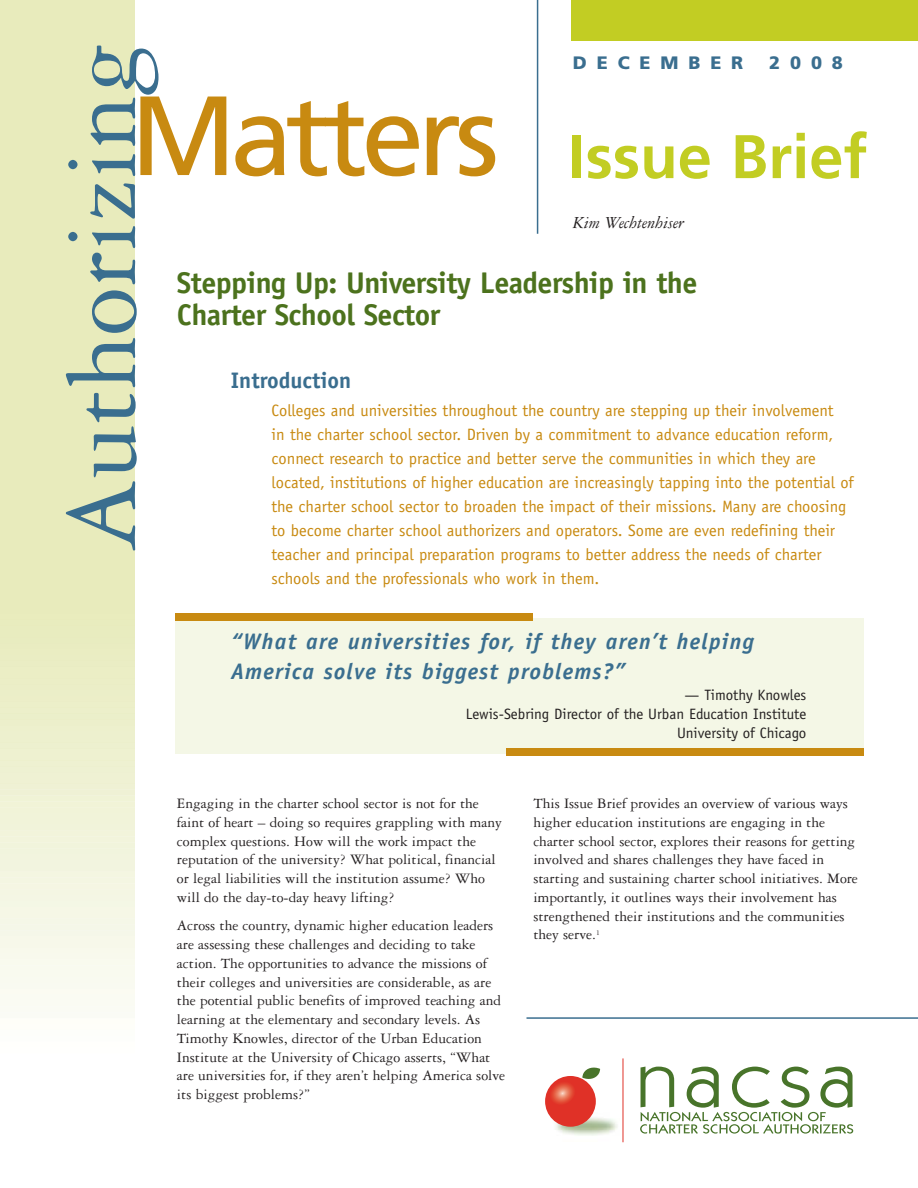
<style>
.page{position:relative;width:918px;height:1188px;background:#fff}
.page>*{position:absolute;margin:0;border:0;box-sizing:border-box;transform-origin:0 0}
.t1{font:108px "Garamond Three";color:#3a6e8f}
.t2{font:700 61.5px "Frutiger";color:#c2cd23}
.t3{font:700 30px/31.5px "Officina Sans";letter-spacing:-.02em;color:#4c721d}
.t4{font:italic 700 22.5px/30px "Officina Sans";letter-spacing:.055em;color:#3a6e8f}
.t5{font:700 22.5px "Officina Sans";color:#3a6e8f}
.t6{font:18px "Garamond Three Italic Os F";color:#231f20}
.t7{font:900 18px "Frutiger";letter-spacing:.55em;color:#3a6e8f}
.t8{font:16.5px/24px "Officina Sans";color:#c88a11}
.t9{font:15.3px/18.8px "Garamond Three";color:#231f20}
.t10{font:15px/18.6px "Officina Sans";color:#231f20;text-align:right}
.s1{font-weight:400;font-size:112.5px;color:#c88a11}
</style>
<div class="page">
<div style="left:0;top:0;width:135px;height:787px;background:#e8ebbc"></div>
<hr style="left:0;top:639px;width:135px;height:3px;background:#e8ecc0">
<hr style="left:0;top:644px;width:135px;height:4px;background:#e9ecc1">
<hr style="left:0;top:650px;width:135px;height:4px;background:#eaedc2">
<hr style="left:0;top:656px;width:135px;height:4px;background:#eaedc3">
<hr style="left:0;top:662px;width:135px;height:3px;background:#eaedc4">
<hr style="left:0;top:668px;width:135px;height:3px;background:#ebeec5">
<hr style="left:0;top:674px;width:135px;height:3px;background:#ebeec5">
<hr style="left:0;top:680px;width:135px;height:3px;background:#ebeec6">
<hr style="left:0;top:686px;width:135px;height:3px;background:#ebeec7">
<hr style="left:0;top:691px;width:135px;height:4px;background:#ebeec8">
<hr style="left:0;top:697px;width:135px;height:4px;background:#eceec8">
<hr style="left:0;top:703px;width:135px;height:3px;background:#ecefc9">
<hr style="left:0;top:709px;width:135px;height:3px;background:#ecefca">
<hr style="left:0;top:715px;width:135px;height:3px;background:#ebefca">
<hr style="left:0;top:721px;width:135px;height:3px;background:#ecefcb">
<hr style="left:0;top:727px;width:135px;height:3px;background:#edf0cd">
<hr style="left:0;top:732px;width:135px;height:4px;background:#edf0ce">
<hr style="left:0;top:738px;width:135px;height:4px;background:#edf0ce">
<hr style="left:0;top:744px;width:135px;height:3px;background:#edf0cf">
<hr style="left:0;top:750px;width:135px;height:3px;background:#eef1d0">
<hr style="left:0;top:756px;width:135px;height:3px;background:#eef1d0">
<hr style="left:0;top:762px;width:135px;height:3px;background:#eef1d1">
<hr style="left:0;top:768px;width:135px;height:3px;background:#eef1d2">
<hr style="left:0;top:773px;width:135px;height:4px;background:#eff1d3">
<hr style="left:0;top:779px;width:135px;height:4px;background:#eff1d3">
<hr style="left:0;top:785px;width:135px;height:3px;background:#eff1d4">
<hr style="left:0;top:791px;width:135px;height:3px;background:#eff1d5">
<hr style="left:0;top:797px;width:135px;height:3px;background:#f0f3d6">
<hr style="left:0;top:803px;width:135px;height:3px;background:#f1f3d7">
<hr style="left:0;top:809px;width:135px;height:3px;background:#f1f3d8">
<hr style="left:0;top:814px;width:135px;height:4px;background:#f1f3d9">
<hr style="left:0;top:820px;width:135px;height:4px;background:#f1f3d9">
<hr style="left:0;top:826px;width:135px;height:3px;background:#f1f3da">
<hr style="left:0;top:832px;width:135px;height:3px;background:#f2f4db">
<hr style="left:0;top:838px;width:135px;height:3px;background:#f2f4dc">
<hr style="left:0;top:844px;width:135px;height:3px;background:#f1f4dc">
<hr style="left:0;top:850px;width:135px;height:3px;background:#f1f4dd">
<hr style="left:0;top:855px;width:135px;height:4px;background:#f2f4de">
<hr style="left:0;top:861px;width:135px;height:4px;background:#f2f4df">
<hr style="left:0;top:867px;width:135px;height:3px;background:#f2f4df">
<hr style="left:0;top:873px;width:135px;height:3px;background:#f4f6e1">
<hr style="left:0;top:879px;width:135px;height:3px;background:#f4f6e2">
<hr style="left:0;top:885px;width:135px;height:3px;background:#f5f6e3">
<hr style="left:0;top:891px;width:135px;height:3px;background:#f4f6e3">
<hr style="left:0;top:896px;width:135px;height:4px;background:#f4f6e4">
<hr style="left:0;top:902px;width:135px;height:4px;background:#f4f7e5">
<hr style="left:0;top:908px;width:135px;height:3px;background:#f6f7e6">
<hr style="left:0;top:914px;width:135px;height:3px;background:#f6f7e6">
<hr style="left:0;top:920px;width:135px;height:3px;background:#f5f7e7">
<hr style="left:0;top:926px;width:135px;height:3px;background:#f5f7e8">
<hr style="left:0;top:932px;width:135px;height:3px;background:#f5f7e9">
<hr style="left:0;top:937px;width:135px;height:4px;background:#f7f8ea">
<hr style="left:0;top:943px;width:135px;height:4px;background:#f7f8ea">
<hr style="left:0;top:949px;width:135px;height:3px;background:#f8f9ec">
<hr style="left:0;top:955px;width:135px;height:3px;background:#f8f9ed">
<hr style="left:0;top:961px;width:135px;height:3px;background:#f9faee">
<hr style="left:0;top:967px;width:135px;height:3px;background:#f9faef">
<hr style="left:0;top:973px;width:135px;height:3px;background:#f9faef">
<hr style="left:0;top:978px;width:135px;height:4px;background:#f9faf0">
<hr style="left:0;top:984px;width:135px;height:4px;background:#f9faf1">
<hr style="left:0;top:990px;width:135px;height:3px;background:#fbfbf2">
<hr style="left:0;top:996px;width:135px;height:3px;background:#fafbf3">
<hr style="left:0;top:1002px;width:135px;height:3px;background:#fafbf3">
<hr style="left:0;top:1008px;width:135px;height:3px;background:#fafbf4">
<hr style="left:0;top:1014px;width:135px;height:3px;background:#fafbf5">
<hr style="left:0;top:1019px;width:135px;height:4px;background:#fefef8">
<hr style="left:0;top:1025px;width:135px;height:4px;background:#fefef9">
<hr style="left:0;top:1031px;width:135px;height:3px;background:#fdfefa">
<hr style="left:0;top:1037px;width:135px;height:3px;background:#fdfefb">
<img style="left:545px;top:1107px;width:73px;height:29px">
<div style="left:545px;top:1076px;width:51px;height:51px;background:#e03127;border-radius:50%"></div>
<svg style="left:547px;top:1067px;width:53px;height:40px"></svg>
<svg style="left:640px;top:1067px;width:213px;height:67px"></svg>
<hr style="left:623px;top:1058px;width:1px;height:84px;background:#e03127">
<div style="left:571px;top:0;width:347px;height:40px;background:#c2cd23"></div>
<hr style="left:537px;top:0;width:1px;height:234px;background:#3a6e8f">
<hr style="left:526px;top:1017px;width:392px;height:2px;background:#3a6e8f">
<div style="left:176px;top:618px;width:688px;height:136px;background:#f4f7e6"></div>
<div style="left:176px;top:613px;width:357px;height:8px;background:#c88a11"></div>
<div style="left:506px;top:748px;width:358px;height:8px;background:#c88a11"></div>
<h1 class="t1" style="left:64px;top:552px;width:511px;rotate:-90deg">Authorizing</h1>
<p class="t7" style="left:573px;top:55px;width:172px">DECEMBER</p>
<p class="t7" style="left:769px;top:55px;width:75px">2008</p>
<h2 class="t2" style="left:130px;top:132px;width:739px"><span class="s1">Matters</span> Issue Brief</h2>
<p class="t6" style="left:573px;top:216px;width:113px">Kim Wechtenhiser</p>
<h3 class="t3" style="left:177px;top:270px;width:522px">Stepping Up: University Leadership in the<br>Charter School Sector</h3>
<h3 class="t5" style="left:231px;top:371px;width:122px">Introduction</h3>
<p class="t8" style="left:271px;top:400px;width:584px">Colleges and universities throughout the country are stepping up their involvement<br>in the charter school sector. Driven by a commitment to advance education reform, connect research to practice and better serve the communities in which they are located, institutions of higher education are increasingly tapping into the potential of the charter school sector to broaden the impact of their missions. Many are choosing to become charter school authorizers and operators. Some are even redefining their teacher and principal preparation programs to better address the needs of charter schools and the professionals who work in them.</p>
<h3 class="t4" style="left:231px;top:628px;width:525px">“What are universities for, if they aren’t helping<br>America solve its biggest problems?”</h3>
<p class="t10" style="left:466px;top:687px;width:342px">— Timothy Knowles<br>Lewis-Sebring Director of the Urban Education Institute<br>University of Chicago</p>
<p class="t9" style="left:177px;top:795px;width:326px">Engaging in the charter school sector is not for the faint of heart – doing so requires grappling with many complex questions. How will the work impact the reputation of the university? What political, financial or legal liabilities will the institution assume? Who will do the day-to-day heavy lifting?</p>
<p class="t9" style="left:177px;top:918px;width:330px">Across the country, dynamic higher education leaders are assessing these challenges and deciding to take action. The opportunities to advance the missions of their colleges and universities are considerable, as are the potential public benefits of improved teaching and learning at the elementary and secondary levels. As Timothy Knowles, director of the Urban Education Institute at the University of Chicago asserts, “What are universities for, if they aren’t helping America solve its biggest problems?”</p>
<p class="t9" style="left:533px;top:795px;width:326px">This Issue Brief provides an overview of various ways higher education institutions are engaging in the charter school sector, explores their reasons for getting involved and shares challenges they have faced in starting and sustaining charter school initiatives. More importantly, it outlines ways their involvement has strengthened their institutions and the communities they serve.<sup>1</sup></p>
</div>
